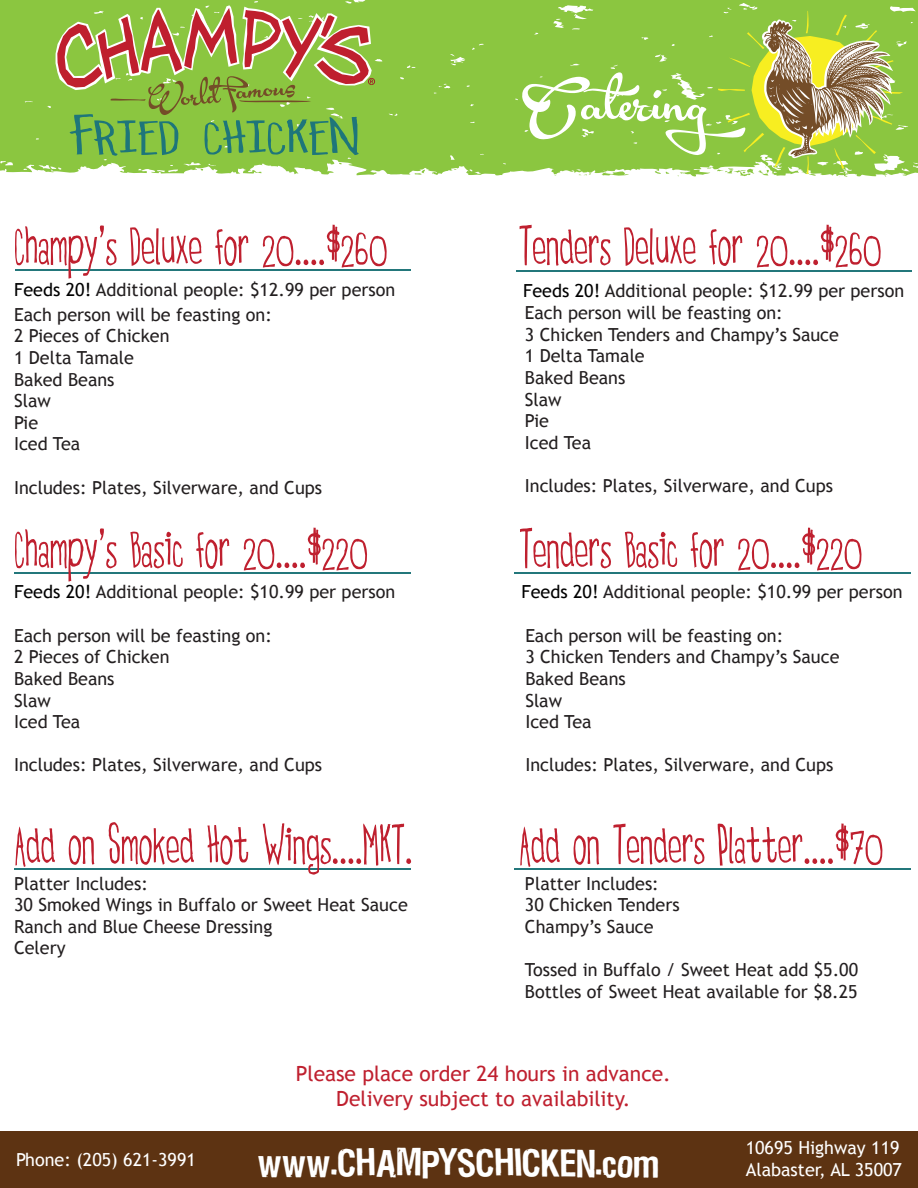
<style>
.page{position:relative;width:918px;height:1188px;background:#fff}
.page>*{position:absolute;margin:0;border:0;box-sizing:border-box;transform-origin:0 0}
.t1{font:90px "Acryle Script Personal Use";color:#fff}
.t2{font:54px "Eatpoo Skinny";color:#bf202f}
.t3{font:36px "Dirtyhouse";color:#fff}
.t4{font:21px "Trebuchet MS";color:#bf202f}
.t5{font:18px "Trebuchet MS";color:#231f20}
.t6{font:18px "Trebuchet MS";color:#fff}
.s1{color:#000}
</style>
<div class="page">
<svg style="left:0;top:0;width:918px;height:177px;background:#93ca4e"></svg>
<div style="left:0;top:1132px;width:918px;height:56px;background:#5d3312"></div>
<svg style="left:53px;top:3px;width:322px;height:153px;background:#94ac50"></svg>
<svg style="left:718px;top:11px;width:185px;height:163px;background:#a5bd58"></svg>
<hr style="left:15px;top:270px;width:396px;height:1px;background:#23777b">
<hr style="left:516px;top:270px;width:396px;height:2px;background:#23777b">
<hr style="left:515px;top:572px;width:396px;height:2px;background:#23777b">
<hr style="left:15px;top:572px;width:396px;height:1px;background:#23777b">
<hr style="left:14px;top:868px;width:396px;height:2px;background:#23777b">
<hr style="left:515px;top:868px;width:396px;height:2px;background:#23777b">
<p class="t2" style="left:14px;top:213px;width:375px">Champy’s Deluxe for 20....$260</p>
<p class="t5" style="left:14px;top:279px;width:383px"><span class="s1">Feeds 20!</span> Additional people: $12.99 per person</p>
<p class="t5" style="left:14px;top:304px;width:259px">Each person will be feasting on:</p>
<p class="t5" style="left:14px;top:325px;width:157px">2 Pieces of Chicken</p>
<p class="t5" style="left:14px;top:347px;width:121px">1 Delta Tamale</p>
<p class="t5" style="left:14px;top:369px;width:102px">Baked Beans</p>
<p class="t5" style="left:14px;top:390px;width:38px">Slaw</p>
<p class="t5" style="left:14px;top:412px;width:26px">Pie</p>
<p class="t5" style="left:14px;top:433px;width:68px">Iced Tea</p>
<p class="t5" style="left:14px;top:477px;width:310px">Includes: Plates, Silverware, and Cups</p>
<p class="t2" style="left:14px;top:516px;width:355px">Champy’s Basic for 20....$220</p>
<p class="t1" style="left:521px;top:55px;width:248px">Catering</p>
<p class="t2" style="left:519px;top:213px;width:364px">Tenders Deluxe for 20....$260</p>
<p class="t5" style="left:525px;top:302px;width:259px">Each person will be feasting on:</p>
<p class="t5" style="left:525px;top:324px;width:316px">3 Chicken Tenders and Champy’s Sauce</p>
<p class="t5" style="left:525px;top:346px;width:121px">1 Delta Tamale</p>
<p class="t5" style="left:525px;top:367px;width:102px">Baked Beans</p>
<p class="t5" style="left:525px;top:389px;width:38px">Slaw</p>
<p class="t5" style="left:525px;top:410px;width:26px">Pie</p>
<p class="t5" style="left:525px;top:432px;width:68px">Iced Tea</p>
<p class="t5" style="left:525px;top:475px;width:310px">Includes: Plates, Silverware, and Cups</p>
<p class="t5" style="left:523px;top:280px;width:383px"><span class="s1">Feeds 20!</span> Additional people: $12.99 per person</p>
<p class="t2" style="left:519px;top:516px;width:345px">Tenders Basic for 20....$220</p>
<p class="t5" style="left:14px;top:581px;width:383px"><span class="s1">Feeds 20!</span> Additional people: $10.99 per person</p>
<p class="t5" style="left:521px;top:581px;width:383px"><span class="s1">Feeds 20!</span> Additional people: $10.99 per person</p>
<p class="t5" style="left:14px;top:625px;width:259px">Each person will be feasting on:</p>
<p class="t5" style="left:14px;top:646px;width:157px">2 Pieces of Chicken</p>
<p class="t5" style="left:14px;top:668px;width:102px">Baked Beans</p>
<p class="t5" style="left:14px;top:690px;width:38px">Slaw</p>
<p class="t5" style="left:14px;top:711px;width:68px">Iced Tea</p>
<p class="t5" style="left:14px;top:754px;width:310px">Includes: Plates, Silverware, and Cups</p>
<p class="t2" style="left:14px;top:812px;width:400px">Add on Smoked Hot Wings....MKT.</p>
<p class="t5" style="left:14px;top:873px;width:135px">Platter Includes:</p>
<p class="t5" style="left:14px;top:894px;width:395px">30 Smoked Wings in Buffalo or Sweet Heat Sauce</p>
<p class="t5" style="left:14px;top:916px;width:260px">Ranch and Blue Cheese Dressing</p>
<p class="t5" style="left:14px;top:937px;width:53px">Celery</p>
<p class="t5" style="left:525px;top:625px;width:259px">Each person will be feasting on:</p>
<p class="t5" style="left:525px;top:646px;width:316px">3 Chicken Tenders and Champy’s Sauce</p>
<p class="t5" style="left:525px;top:668px;width:102px">Baked Beans</p>
<p class="t5" style="left:525px;top:690px;width:38px">Slaw</p>
<p class="t5" style="left:525px;top:711px;width:68px">Iced Tea</p>
<p class="t5" style="left:525px;top:754px;width:310px">Includes: Plates, Silverware, and Cups</p>
<p class="t2" style="left:519px;top:812px;width:366px">Add on Tenders Platter....$70</p>
<p class="t5" style="left:525px;top:873px;width:135px">Platter Includes:</p>
<p class="t5" style="left:525px;top:894px;width:156px">30 Chicken Tenders</p>
<p class="t5" style="left:525px;top:916px;width:130px">Champy’s Sauce</p>
<p class="t5" style="left:525px;top:959px;width:335px">Tossed in Buffalo / Sweet Heat add $5.00</p>
<p class="t5" style="left:525px;top:981px;width:334px">Bottles of Sweet Heat available for $8.25</p>
<p class="t4" style="left:296px;top:1061px;width:377px">Please place order 24 hours in advance.</p>
<p class="t4" style="left:336px;top:1086px;width:296px">Delivery subject to availability.</p>
<p class="t6" style="left:16px;top:1149px;width:181px">Phone: (205) 621-3991</p>
<p class="t3" style="left:258px;top:1138px;width:403px">www.CHAMPYSCHICKEN.com</p>
<p class="t6" style="left:746px;top:1137px;width:155px">10695 Highway 119</p>
<p class="t6" style="left:746px;top:1159px;width:158px">Alabaster, AL 35007</p>
</div>
